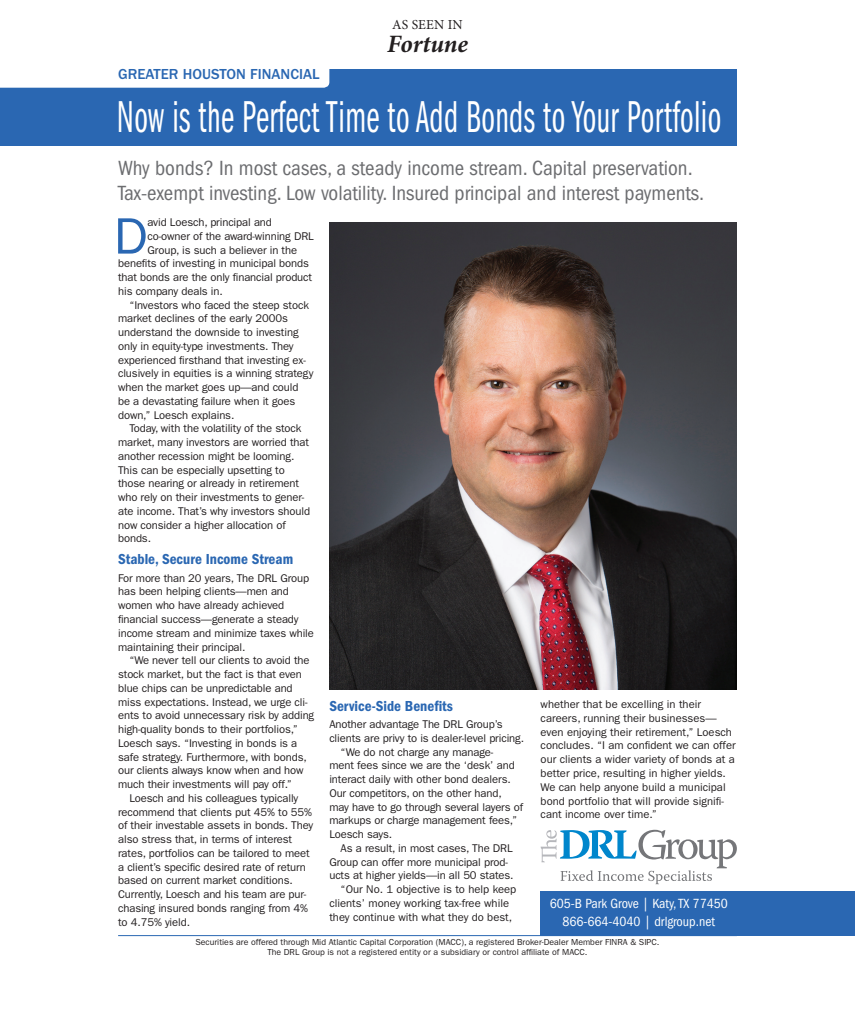
<style>
.page{position:relative;width:855px;height:1013px;background:#fff}
.page>*{position:absolute;margin:0;border:0;box-sizing:border-box;transform-origin:0 0}
.Body_1{font:51.38px "ITC Franklin Gothic Std";color:#2a67b2}
.Body_1-2{font:46.25px "ITC Franklin Gothic Std Bk Cp";letter-spacing:.01em;color:#fff;scale:.75 1}
.t1{font:italic 700 25px "Minion Pro";letter-spacing:-.005em;color:#231f20}
.Body_1-3{font:condensed 21.25px/25px "ITC Franklin Gothic Std";color:#6c6d70}
.Subhead{font:15px "ITC Franklin Gothic Std Dm Cd";color:#2a67b2}
.Body_1-4{font:500 15px "ITC Franklin Gothic Std";color:#2a67b2}
.Address{font:condensed 13.75px "ITC Franklin Gothic Std";color:#fff}
.t2{font:13.75px "Minion Pro";letter-spacing:.01em;color:#231f20}
.Body_1-5{font:11.25px/13.8px "ITC Franklin Gothic Std";letter-spacing:-.01em;color:#231f20}
.Body_1-6{font:8.75px/10px "ITC Franklin Gothic Std";color:#231f20;text-align:center}
</style>
<div class="page">
<div style="left:541px;top:891px;width:314px;height:44px;background:#2a67b2"></div>
<div style="left:0;top:69px;width:737px;height:77px;background:#2a67b2"></div>
<div style="left:0;top:69px;width:329px;height:19px;background:#fff"></div>
<svg style="left:541px;top:829px;width:196px;height:55px"></svg>
<img style="left:329px;top:223px;width:408px;height:466px">
<hr style="left:118px;top:935px;width:619px;height:1px;background:#2a67b2">
<p class="Body_1-4" style="left:118px;top:66px;width:203px">GREATER HOUSTON FINANCIAL</p>
<p class="t2" style="left:392px;top:15px;width:72px">AS SEEN IN</p>
<p class="t1" style="left:387px;top:26px;width:82px">Fortune</p>
<p class="Body_1-2" style="left:117px;top:91px;width:808px">Now is the Perfect Time to Add Bonds to Your Portfolio</p>
<p class="Body_1-3" style="left:118px;top:155px;width:588px">Why bonds? In most cases, a steady income stream. Capital preservation.<br>Tax-exempt investing. Low volatility. Insured principal and interest payments.</p>
<p class="Body_1" style="left:114px;top:207px;width:35px">D</p>
<p class="Body_1-5" style="left:148px;top:215px;width:126px">avid Loesch, principal and</p>
<p class="Body_1-5" style="left:148px;top:229px;width:168px">co-owner of the award-winning DRL</p>
<p class="Body_1-5" style="left:148px;top:243px;width:151px">Group, is such a believer in the</p>
<p class="Body_1-5" style="left:118px;top:257px;width:192px">benefits of investing in municipal bonds</p>
<p class="Body_1-5" style="left:118px;top:270px;width:196px">that bonds are the only financial product</p>
<p class="Body_1-5" style="left:118px;top:284px;width:106px">his company deals in.</p>
<p class="Body_1-5" style="left:118px;top:298px;width:197px;text-indent:11px">“Investors who faced the steep stock market declines of the early 2000s understand the downside to investing only in equity-type investments. They experienced firsthand that investing ex&shy;clusively in equities is a winning strategy when the market goes up—and could<br>be a devastating failure when it goes down,” Loesch explains.</p>
<p class="Body_1-5" style="left:118px;top:422px;width:194px;text-indent:11px">Today, with the volatility of the stock market, many investors are worried that another recession might be looming.<br>This can be especially upsetting to those nearing or already in retirement who rely on their investments to gener&shy;ate income. That’s why investors should now consider a higher allocation of bonds.</p>
<p class="Subhead" style="left:118px;top:551px;width:177px">Stable, Secure Income Stream</p>
<p class="Body_1-5" style="left:118px;top:571px;width:197px">For more than 20 years, The DRL Group has been helping clients—men and women who have already achieved financial success—generate a steady income stream and minimize taxes while maintaining their principal.</p>
<p class="Body_1-5" style="left:118px;top:653px;width:198px;text-indent:11px">“We never tell our clients to avoid the stock market, but the fact is that even blue chips can be unpredictable and miss expectations. Instead, we urge cli&shy;ents to avoid unnecessary risk by adding high-quality bonds to their portfolios,” Loesch says. “Investing in bonds is a safe strategy. Furthermore, with bonds, our clients always know when and how much their investments will pay off.”</p>
<p class="Body_1-5" style="left:118px;top:791px;width:197px;text-indent:11px">Loesch and his colleagues typically recommend that clients put 45% to 55% of their investable assets in bonds. They also stress that, in terms of interest rates, portfolios can be tailored to meet a client’s specific desired rate of return based on current market conditions.<br>Currently, Loesch and his team are pur&shy;chasing insured bonds ranging from 4% to 4.75% yield.</p>
<p class="Subhead" style="left:329px;top:697px;width:125px">Service-Side Benefits</p>
<p class="Body_1-5" style="left:329px;top:717px;width:196px">Another advantage The DRL Group’s clients are privy to is dealer-level pricing.</p>
<p class="Body_1-5" style="left:329px;top:745px;width:195px;text-indent:11px">“We do not charge any manage-<br>ment fees since we are the ‘desk’ and interact daily with other bond dealers.<br>Our competitors, on the other hand, may have to go through several layers of markups or charge management fees,”<br>Loesch says.</p>
<p class="Body_1-5" style="left:329px;top:841px;width:186px;text-indent:11px">As a result, in most cases, The DRL<br>Group can offer more municipal prod&shy;ucts at higher yields—in all 50 states.</p>
<p class="Body_1-5" style="left:329px;top:882px;width:188px;text-indent:11px">“Our No. 1 objective is to help keep clients’ money working tax-free while they continue with what they do best,</p>
<p class="Body_1-5" style="left:541px;top:697px;width:197px">whether that be excelling in their careers, running their businesses— even enjoying their retirement,” Loesch concludes. “I am confident we can offer our clients a wider variety of bonds at a better price, resulting in higher yields.<br>We can help anyone build a municipal bond portfolio that will provide signifi&shy;cant income over time.”</p>
<p class="Address" style="left:550px;top:895px;width:180px">605-B Park Grove | Katy, TX 77450</p>
<p class="Address" style="left:562px;top:913px;width:154px">866-664-4040 | drlgroup.net</p>
<p class="Body_1-6" style="left:195px;top:937px;width:466px">Securities are offered through Mid Atlantic Capital Corporation (MACC), a registered Broker-Dealer Member FINRA &amp; SIPC.<br>The DRL Group is not a registered entity or a subsidiary or control affiliate of MACC.</p>
</div>
